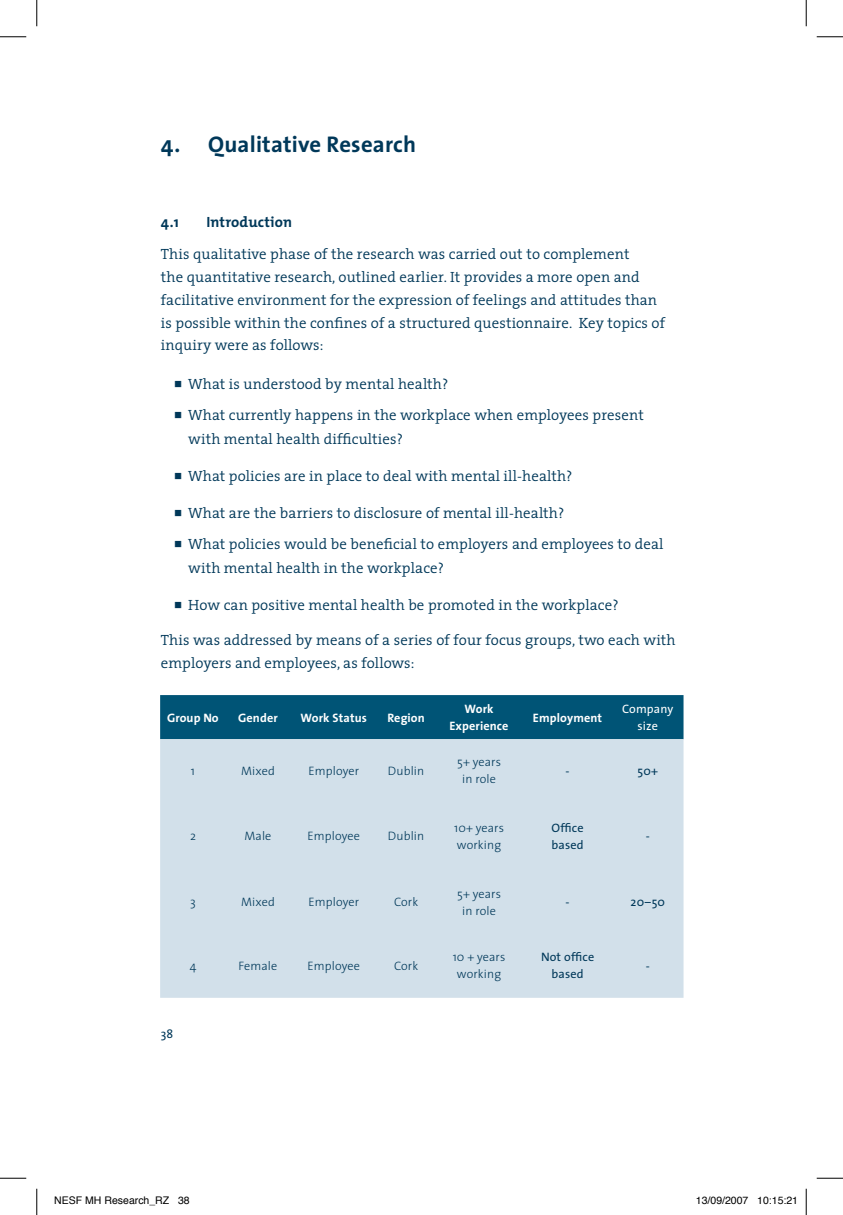
<style>
.page{position:relative;width:843px;height:1215px;background:#fff}
.page>*{position:absolute;margin:0;border:0;box-sizing:border-box;transform-origin:0 0}
.t1{font:700 22.75px "The Sans";letter-spacing:.01em;color:#003859}
.t2{font:300 14.88px/22.8px "The Serif";letter-spacing:.01em;color:#003859}
.t3{font:700 14.88px "The Mix";letter-spacing:.01em;color:#003859}
.t4{font:300 12.25px/17.5px "The Sans";letter-spacing:.01em;color:#003859;text-align:center}
.t5{font:700 12.25px/17.5px "The Sans";letter-spacing:.01em;color:#fff;text-align:center}
.t6{font:12.25px/17.5px "The Sans";letter-spacing:.01em;color:#003859}
.t7{font:12.25px/17.5px "The Sans";letter-spacing:.01em;color:#fff;text-align:center}
.t8{font:10.5px "Helvetica";color:#000}
</style>
<div class="page">
<div style="left:160px;top:695px;width:523px;height:44px;background:#005476"></div>
<div style="left:160px;top:739px;width:523px;height:258px;background:#d2e0ea"></div>
<svg style="left:0;top:36px;width:26px;height:1px"></svg>
<svg style="left:816px;top:36px;width:26px;height:1px"></svg>
<svg style="left:0;top:1177px;width:26px;height:1px"></svg>
<svg style="left:816px;top:1177px;width:26px;height:1px"></svg>
<svg style="left:36px;top:0;width:1px;height:26px"></svg>
<svg style="left:36px;top:1188px;width:1px;height:26px"></svg>
<svg style="left:805px;top:0;width:1px;height:26px"></svg>
<svg style="left:805px;top:1188px;width:1px;height:26px"></svg>
<h1 class="t1" style="left:161px;top:126px;width:257px">4. Qualitative Research</h1>
<p class="t3" style="left:161px;top:209px;width:19px">4.1</p>
<p class="t3" style="left:206px;top:209px;width:87px">Introduction</p>
<p class="t2" style="left:161px;top:242px;width:505px">This qualitative phase of the research was carried out to complement<br>the quantitative research, outlined earlier. It provides a more open and facilitative environment for the expression of feelings and attitudes than is possible within the confines of a structured questionnaire. Key topics of inquiry were as follows:</p>
<p class="t2" style="left:188px;top:368px;width:457px;line-height:30.8px">What is understood by mental health?<br>What currently happens in the workplace when employees present</p>
<p class="t2" style="left:188px;top:427px;width:216px">with mental health difficulties?</p>
<p class="t2" style="left:188px;top:464px;width:386px">What policies are in place to deal with mental ill-health?</p>
<p class="t2" style="left:188px;top:497px;width:476px;line-height:30.8px">What are the barriers to disclosure of mental ill-health?<br>What policies would be beneficial to employers and employees to deal</p>
<p class="t2" style="left:188px;top:556px;width:257px">with mental health in the workplace?</p>
<p class="t2" style="left:188px;top:593px;width:432px">How can positive mental health be promoted in the workplace?</p>
<p class="t2" style="left:161px;top:628px;width:516px">This was addressed by means of a series of four focus groups, two each with employers and employees, as follows:</p>
<p class="t5" style="left:167px;top:708px;width:53px">Group No</p>
<p class="t5" style="left:238px;top:708px;width:41px">Gender</p>
<p class="t5" style="left:300px;top:708px;width:68px">Work Status</p>
<p class="t5" style="left:387px;top:708px;width:39px">Region</p>
<p class="t5" style="left:449px;top:699px;width:60px">Work<br>Experience</p>
<p class="t5" style="left:533px;top:708px;width:71px">Employment</p>
<p class="t7" style="left:622px;top:699px;width:53px">Company size</p>
<p class="t4" style="left:191px;top:761px;width:6px">1</p>
<p class="t4" style="left:241px;top:761px;width:35px">Mixed</p>
<p class="t4" style="left:308px;top:761px;width:52px">Employer</p>
<p class="t4" style="left:388px;top:761px;width:38px">Dublin</p>
<p class="t4" style="left:457px;top:752px;width:45px">5+ years in role</p>
<p class="t6" style="left:565px;top:761px;width:6px">-</p>
<p class="t6" style="left:637px;top:761px;width:22px">50+</p>
<p class="t4" style="left:190px;top:827px;width:7px">2</p>
<p class="t4" style="left:244px;top:827px;width:28px">Male</p>
<p class="t4" style="left:307px;top:827px;width:54px">Employee</p>
<p class="t4" style="left:388px;top:827px;width:38px">Dublin</p>
<p class="t4" style="left:454px;top:818px;width:51px;text-align:left">10+ years working</p>
<p class="t6" style="left:551px;top:818px;width:33px">Office based</p>
<p class="t6" style="left:645px;top:827px;width:6px">-</p>
<p class="t4" style="left:190px;top:893px;width:7px">3</p>
<p class="t4" style="left:241px;top:893px;width:35px">Mixed</p>
<p class="t4" style="left:308px;top:893px;width:52px">Employer</p>
<p class="t4" style="left:394px;top:893px;width:26px">Cork</p>
<p class="t4" style="left:457px;top:884px;width:45px">5+ years in role</p>
<p class="t6" style="left:565px;top:893px;width:6px">-</p>
<p class="t6" style="left:630px;top:893px;width:36px">20–50</p>
<p class="t4" style="left:190px;top:956px;width:8px">4</p>
<p class="t4" style="left:238px;top:956px;width:40px">Female</p>
<p class="t4" style="left:307px;top:956px;width:54px">Employee</p>
<p class="t4" style="left:394px;top:956px;width:26px">Cork</p>
<p class="t4" style="left:452px;top:947px;width:54px">10 + years working</p>
<p class="t6" style="left:541px;top:947px;width:55px;text-align:center">Not office based</p>
<p class="t6" style="left:161px;top:1025px;width:10px">38</p>
<p class="t6" style="left:645px;top:956px;width:6px">-</p>
<p class="t8" style="left:54px;top:1193px;width:137px">NESF MH Research_RZ 38</p>
<p class="t8" style="left:695px;top:1193px;width:104px">13/09/2007 10:15:21</p>
</div>
